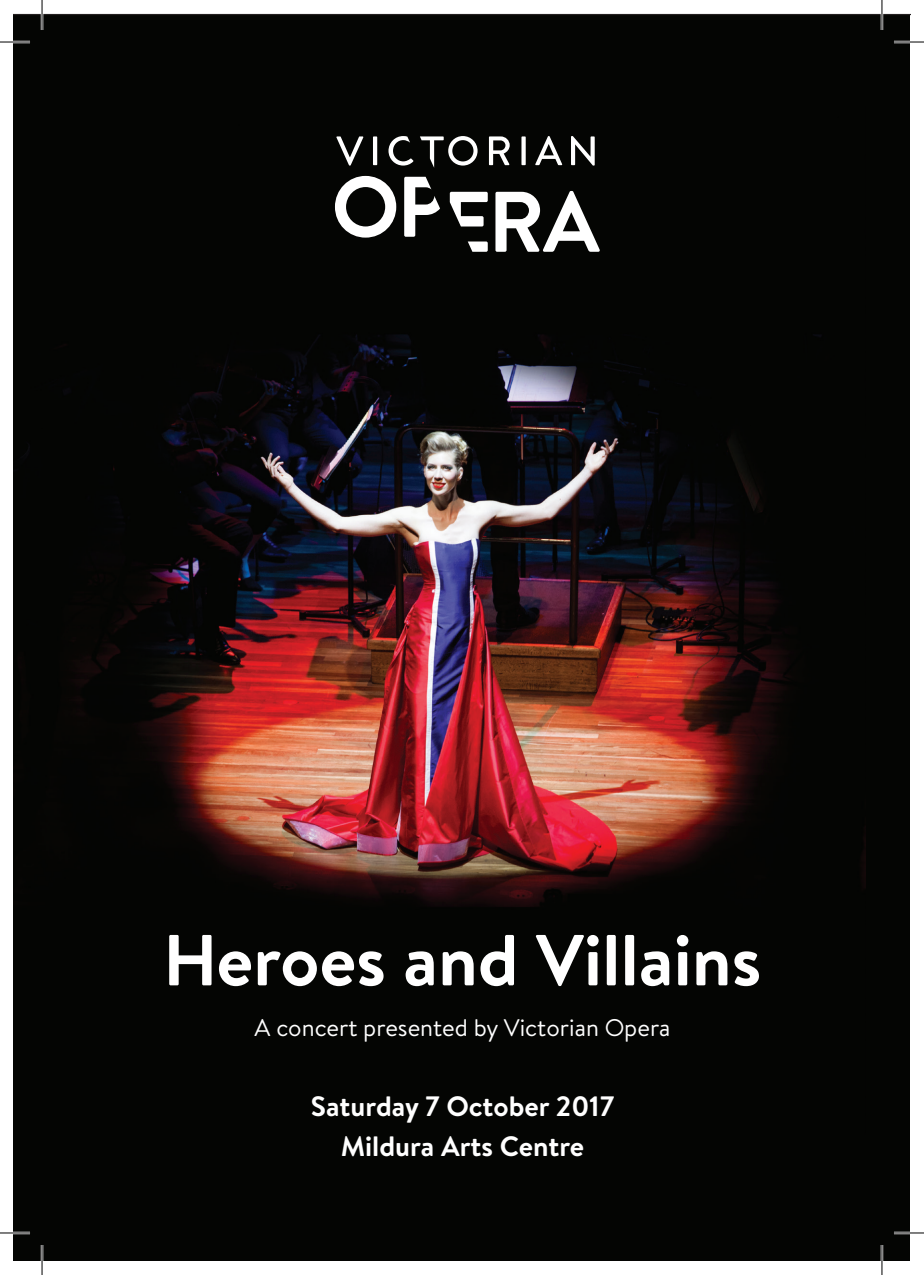
<style>
.page{position:relative;width:924px;height:1275px;background:#fff}
.page>*{position:absolute;margin:0;border:0;box-sizing:border-box;transform-origin:0 0}
.t1{font:700 72px "Brandon Text";color:#fff}
.t2{font:700 28px/39.6px "Brandon Text";color:#fff;text-align:center}
.t3{font:24px "Brandon Text";color:#fff}
</style>
<div class="page">
<div style="left:14px;top:14px;width:895px;height:1247px;background:#040503"></div>
<img style="left:14px;top:107px;width:850px;height:1027px">
<svg style="left:335px;top:136px;width:265px;height:116px"></svg>
<hr style="left:0;top:41px;width:30px;height:2px;background:#fff">
<hr style="left:893px;top:41px;width:30px;height:2px;background:#fff">
<hr style="left:0;top:1231px;width:30px;height:3px;background:#fff">
<hr style="left:893px;top:1231px;width:30px;height:3px;background:#fff">
<hr style="left:41px;top:0;width:2px;height:30px;background:#fff">
<hr style="left:41px;top:1245px;width:2px;height:30px;background:#fff">
<hr style="left:880px;top:0;width:2px;height:30px;background:#fff">
<hr style="left:880px;top:1245px;width:2px;height:30px;background:#fff">
<hr style="left:0;top:42px;width:30px;height:1px;background:#000">
<hr style="left:893px;top:42px;width:30px;height:1px;background:#000">
<hr style="left:0;top:1232px;width:30px;height:1px;background:#000">
<hr style="left:893px;top:1232px;width:30px;height:1px;background:#000">
<hr style="left:42px;top:0;width:1px;height:30px;background:#000">
<hr style="left:42px;top:1245px;width:1px;height:30px;background:#000">
<hr style="left:881px;top:0;width:1px;height:30px;background:#000">
<hr style="left:881px;top:1245px;width:1px;height:30px;background:#000">
<h1 class="t1" style="left:163px;top:910px;width:599px">Heroes and Villains</h1>
<p class="t3" style="left:254px;top:1011px;width:417px">A concert presented by Victorian Opera</p>
<p class="t2" style="left:311px;top:1086px;width:305px">Saturday 7 October 2017<br>Mildura Arts Centre</p>
</div>
